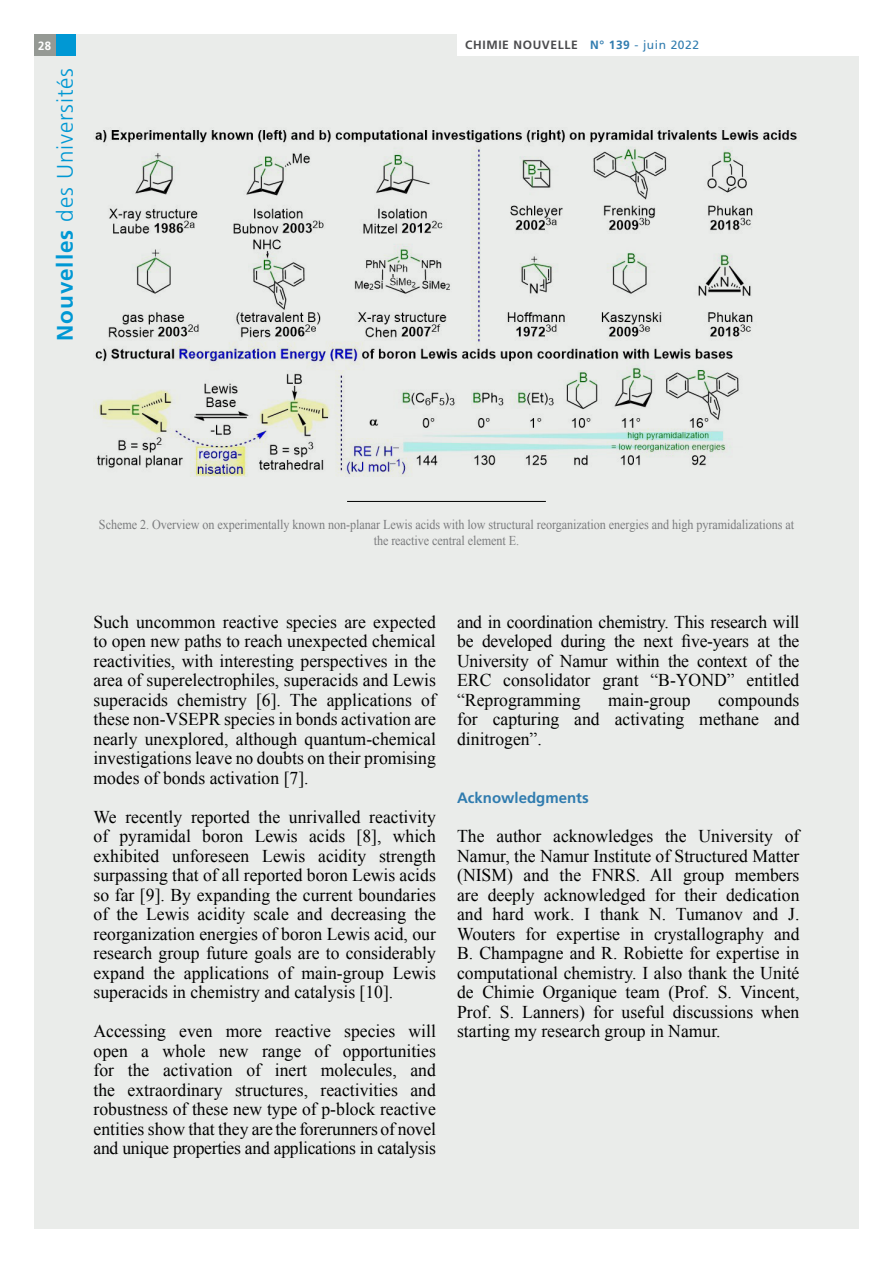
<style>
.page{position:relative;width:893px;height:1263px;background:#fff}
.page>*{position:absolute;margin:0;border:0;box-sizing:border-box;transform-origin:0 0}
.t1{font:300 22.5px "Frutiger";letter-spacing:.04em;color:#0098d4}
.t2{font:18px/19.5px "Times New Roman";color:#000;text-align:justify}
.t3{font:700 15px "Frutiger";color:#307caf}
.t4{font:13.5px/16.5px "Times New Roman";letter-spacing:-.005em;color:#7b7c7e;text-align:center;scale:.9 1}
.t5{font:700 12px "Frutiger";letter-spacing:.05em;color:#4b4b4d}
.t6{font:700 12px "Frutiger";color:#fff;scale:.95 1}
.s1{color:#307caf}
.s2{font-weight:400;color:#307caf}
.s3{font-weight:700}
</style>
<div class="page">
<div style="left:34px;top:34px;width:825px;height:1195px;background:#eaecea"></div>
<div style="left:55px;top:34px;width:21px;height:22px;background:#0098d4"></div>
<div style="left:34px;top:34px;width:21px;height:22px;background:#959994"></div>
<div style="left:457px;top:0;width:436px;height:55px;background:#fff"></div>
<img style="left:95px;top:130px;width:702px;height:347px">
<hr style="left:347px;top:501px;width:199px;height:1px;background:#000">
<p class="t6" style="left:38px;top:38px;width:15px">28</p>
<p class="t5" style="left:465px;top:38px;width:235px">CHIMIE NOUVELLE <span class="s1">N° 139</span> <span class="s2">- juin 2022</span></p>
<p class="t1" style="left:52px;top:341px;width:274px;rotate:-90deg"><span class="s3">Nouvelles</span> des Universités</p>
<p class="t4" style="left:99px;top:516px;width:774px">Scheme 2. Overview on experimentally known non-planar Lewis acids with low structural reorganization energies and high pyramidalizations at the reactive central element E.</p>
<p class="t2" style="left:94px;top:612px;width:344px">Such uncommon reactive species are expected to open new paths to reach unexpected chemical reactivities, with interesting perspectives in the area of superelectrophiles, superacids and Lewis superacids chemistry [6]. The applications of these non-VSEPR species in bonds activation are nearly unexplored, although quantum-chemical investigations leave no doubts on their promising modes of bonds activation [7].</p>
<p class="t2" style="left:94px;top:807px;width:344px">We recently reported the unrivalled reactivity of pyramidal boron Lewis acids [8], which exhibited unforeseen Lewis acidity strength surpassing that of all reported boron Lewis acids so far [9]. By expanding the current boundaries of the Lewis acidity scale and decreasing the reorganization energies of boron Lewis acid, our research group future goals are to considerably expand the applications of main-group Lewis superacids in chemistry and catalysis [10].</p>
<p class="t2" style="left:94px;top:1021px;width:344px">Accessing even more reactive species will open a whole new range of opportunities for the activation of inert molecules, and the extraordinary structures, reactivities and robustness of these new type of p-block reactive entities show that they are the forerunners of novel and unique properties and applications in catalysis</p>
<p class="t2" style="left:457px;top:611px;width:344px">and in coordination chemistry. This research will be developed during the next five-years at the University of Namur within the context of the ERC consolidator grant “B-YOND” entitled “Reprogramming</p>
<p class="t2" style="left:457px;top:689px;width:344px;text-indent:261px">compounds for capturing and activating methane and dinitrogen”.</p>
<p class="t2" style="left:608px;top:689px;width:84px">main-group</p>
<p class="t3" style="left:457px;top:789px;width:133px">Acknowledgments</p>
<p class="t2" style="left:457px;top:826px;width:344px">The author acknowledges the University of Namur, the Namur Institute of Structured Matter (NISM) and the FNRS. All group members are deeply acknowledged for their dedication and hard work. I thank N. Tumanov and J.<br>Wouters for expertise in crystallography and B. Champagne and R. Robiette for expertise in computational chemistry. I also thank the Unité de Chimie Organique team (Prof. S. Vincent, Prof. S. Lanners) for useful discussions when starting my research group in Namur.</p>
</div>
